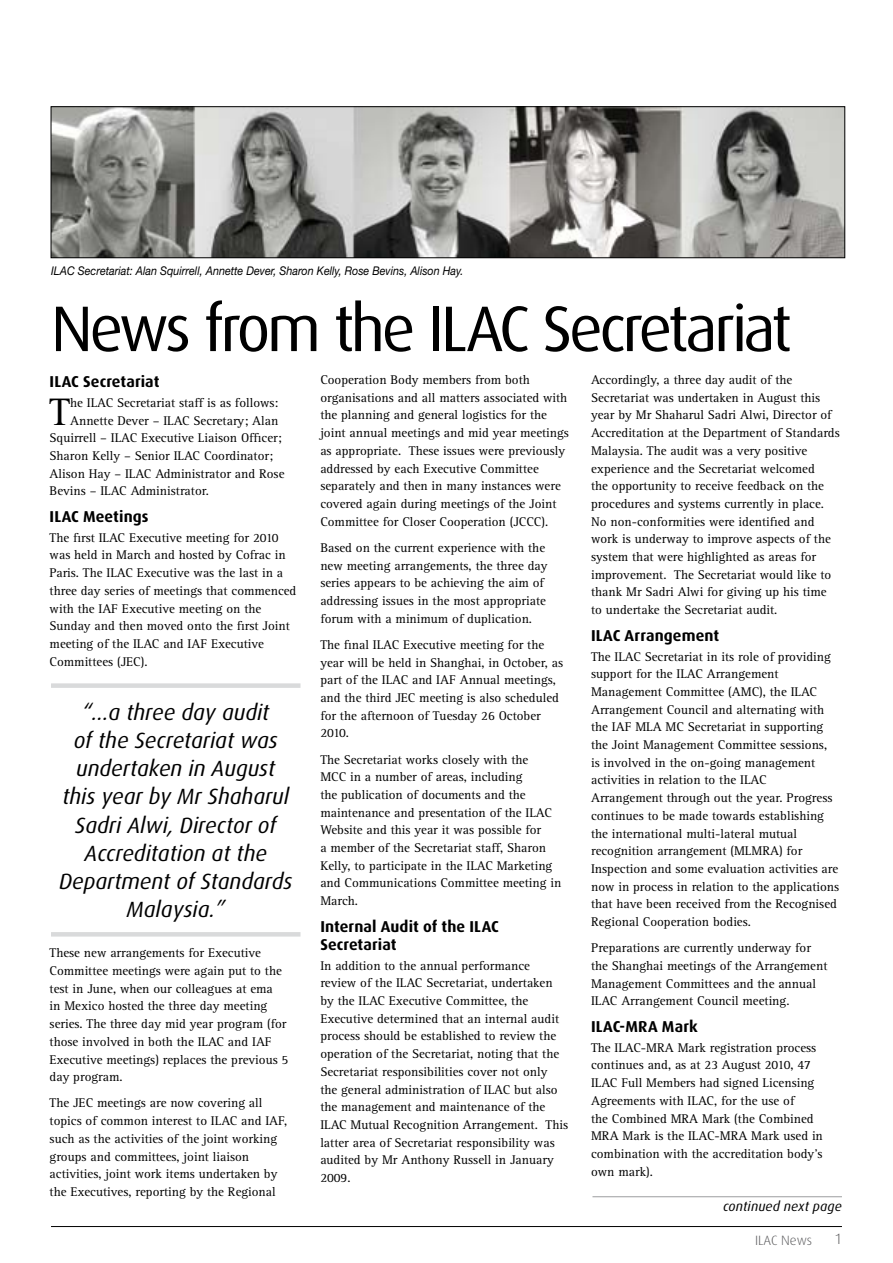
<style>
.page{position:relative;width:893px;height:1263px;background:#fff}
.page>*{position:absolute;margin:0;border:0;box-sizing:border-box;transform-origin:0 0}
.t1{font:64.5px "Dax";letter-spacing:-.055em;color:#000}
.t2{font:39.6px "Rotis Serif";color:#000}
.t3{font:italic 22.05px/28.2px "Dax";color:#000;text-align:center}
.t4{font:700 15.75px/18px "Dax";letter-spacing:.005em;color:#000}
.t5{font:300 15px "Dax";color:#58585a}
.t6{font:italic 13.5px "Dax";letter-spacing:.01em;color:#000}
.t7{font:300 13.5px "Dax";color:#58585a}
.t8{font:13.05px/17.7px "Rotis Serif";color:#000}
.t9{font:italic 12px "Helvetica Neue";color:#000;scale:.9 1}
</style>
<div class="page">
<hr style="left:51px;top:1226px;width:791px;height:1px;background:#000">
<img style="left:53px;top:108px;width:790px;height:148px">
<div style="left:51px;top:106px;width:794px;height:152px;border:1px solid #000"></div>
<hr style="left:592px;top:1196px;width:250px;height:1px;background:#9c9e9f">
<div style="left:51px;top:683px;width:249px;height:5px;background:#d9dadb"></div>
<hr style="left:51px;top:932px;width:249px;height:4px;background:#d9dadb">
<p class="t9" style="left:51px;top:264px;width:460px">ILAC Secretariat: Alan Squirrell, Annette Dever, Sharon Kelly, Rose Bevins, Alison Hay.</p>
<h1 class="t1" style="left:51px;top:293px;width:742px">News from the Ilac Secretariat</h1>
<p class="t4" style="left:50px;top:373px;width:111px">ILAC Secretariat</p>
<h2 class="t2" style="left:50px;top:389px;width:22px">T</h2>
<p class="t8" style="left:70px;top:394px;width:210px">he ILAC Secretariat staff is as follows:</p>
<p class="t8" style="left:70px;top:412px;width:210px">Annette Dever – ILAC Secretary; Alan</p>
<p class="t8" style="left:50px;top:429px;width:234px">Squirrell – ILAC Executive Liaison Officer;</p>
<p class="t8" style="left:50px;top:447px;width:225px">Sharon Kelly – Senior ILAC Coordinator;</p>
<p class="t8" style="left:50px;top:465px;width:236px">Alison Hay – ILAC Administrator and Rose</p>
<p class="t8" style="left:50px;top:483px;width:161px">Bevins – ILAC Administrator.</p>
<p class="t4" style="left:50px;top:507px;width:101px">ILAC Meetings</p>
<p class="t8" style="left:50px;top:529px;width:248px">The first ILAC Executive meeting for 2010 was held in March and hosted by Cofrac in Paris. The ILAC Executive was the last in a three day series of meetings that commenced with the IAF Executive meeting on the Sunday and then moved onto the first Joint meeting of the ILAC and IAF Executive Committees (JEC).</p>
<h3 class="t3" style="left:59px;top:698px;width:235px">“…a three day audit<br>of the Secretariat was undertaken in August this year by Mr Shaharul<br>Sadri Alwi, Director of<br>Accreditation at the<br>Department of Standards<br>Malaysia.”</h3>
<p class="t8" style="left:50px;top:944px;width:240px">These new arrangements for Executive Committee meetings were again put to the test in June, when our colleagues at ema<br>in Mexico hosted the three day meeting series. The three day mid year program (for those involved in both the ILAC and IAF Executive meetings) replaces the previous 5 day program.</p>
<p class="t8" style="left:50px;top:1095px;width:239px">The JEC meetings are now covering all topics of common interest to ILAC and IAF, such as the activities of the joint working groups and committees, joint liaison activities, joint work items undertaken by the Executives, reporting by the Regional</p>
<p class="t8" style="left:320px;top:371px;width:250px">Cooperation Body members from both organisations and all matters associated with the planning and general logistics for the joint annual meetings and mid year meetings as appropriate. These issues were previously addressed by each Executive Committee separately and then in many instances were covered again during meetings of the Joint Committee for Closer Cooperation (JCCC).</p>
<p class="t8" style="left:320px;top:539px;width:229px">Based on the current experience with the new meeting arrangements, the three day series appears to be achieving the aim of addressing issues in the most appropriate forum with a minimum of duplication.</p>
<p class="t8" style="left:320px;top:636px;width:244px">The final ILAC Executive meeting for the year will be held in Shanghai, in October, as part of the ILAC and IAF Annual meetings, and the third JEC meeting is also scheduled for the afternoon of Tuesday 26 October 2010.</p>
<p class="t8" style="left:320px;top:751px;width:242px">The Secretariat works closely with the<br>MCC in a number of areas, including<br>the publication of documents and the maintenance and presentation of the ILAC Website and this year it was possible for<br>a member of the Secretariat staff, Sharon Kelly, to participate in the ILAC Marketing and Communications Committee meeting in March.</p>
<p class="t4" style="left:320px;top:917px;width:180px">Internal Audit of the ILAC<br>Secretariat</p>
<p class="t8" style="left:320px;top:957px;width:249px">In addition to the annual performance review of the ILAC Secretariat, undertaken by the ILAC Executive Committee, the Executive determined that an internal audit process should be established to review the operation of the Secretariat, noting that the Secretariat responsibilities cover not only<br>the general administration of ILAC but also the management and maintenance of the ILAC Mutual Recognition Arrangement. This latter area of Secretariat responsibility was audited by Mr Anthony Russell in January 2009.</p>
<p class="t8" style="left:591px;top:371px;width:250px">Accordingly, a three day audit of the Secretariat was undertaken in August this year by Mr Shaharul Sadri Alwi, Director of Accreditation at the Department of Standards Malaysia. The audit was a very positive experience and the Secretariat welcomed<br>the opportunity to receive feedback on the procedures and systems currently in place.<br>No non-conformities were identified and work is underway to improve aspects of the system that were highlighted as areas for improvement. The Secretariat would like to thank Mr Sadri Alwi for giving up his time to undertake the Secretariat audit.</p>
<p class="t4" style="left:591px;top:626px;width:130px">ILAC Arrangement</p>
<p class="t8" style="left:591px;top:648px;width:250px">The ILAC Secretariat in its role of providing support for the ILAC Arrangement Management Committee (AMC), the ILAC Arrangement Council and alternating with the IAF MLA MC Secretariat in supporting the Joint Management Committee sessions,<br>is involved in the on-going management activities in relation to the ILAC Arrangement through out the year. Progress continues to be made towards establishing the international multi-lateral mutual recognition arrangement (MLMRA) for Inspection and some evaluation activities are now in process in relation to the applications that have been received from the Recognised Regional Cooperation bodies.</p>
<p class="t8" style="left:591px;top:939px;width:238px">Preparations are currently underway for the Shanghai meetings of the Arrangement Management Committees and the annual ILAC Arrangement Council meeting.</p>
<p class="t4" style="left:591px;top:1017px;width:108px">ILAC-MRA Mark</p>
<p class="t8" style="left:591px;top:1039px;width:233px">The ILAC-MRA Mark registration process continues and, as at 23 August 2010, 47<br>ILAC Full Members had signed Licensing Agreements with ILAC, for the use of<br>the Combined MRA Mark (the Combined MRA Mark is the ILAC-MRA Mark used in combination with the accreditation body’s own mark).</p>
<p class="t6" style="left:723px;top:1199px;width:120px">continued next page</p>
<p class="t7" style="left:755px;top:1233px;width:59px">ILAC News</p>
<p class="t5" style="left:834px;top:1231px;width:9px">1</p>
</div>
